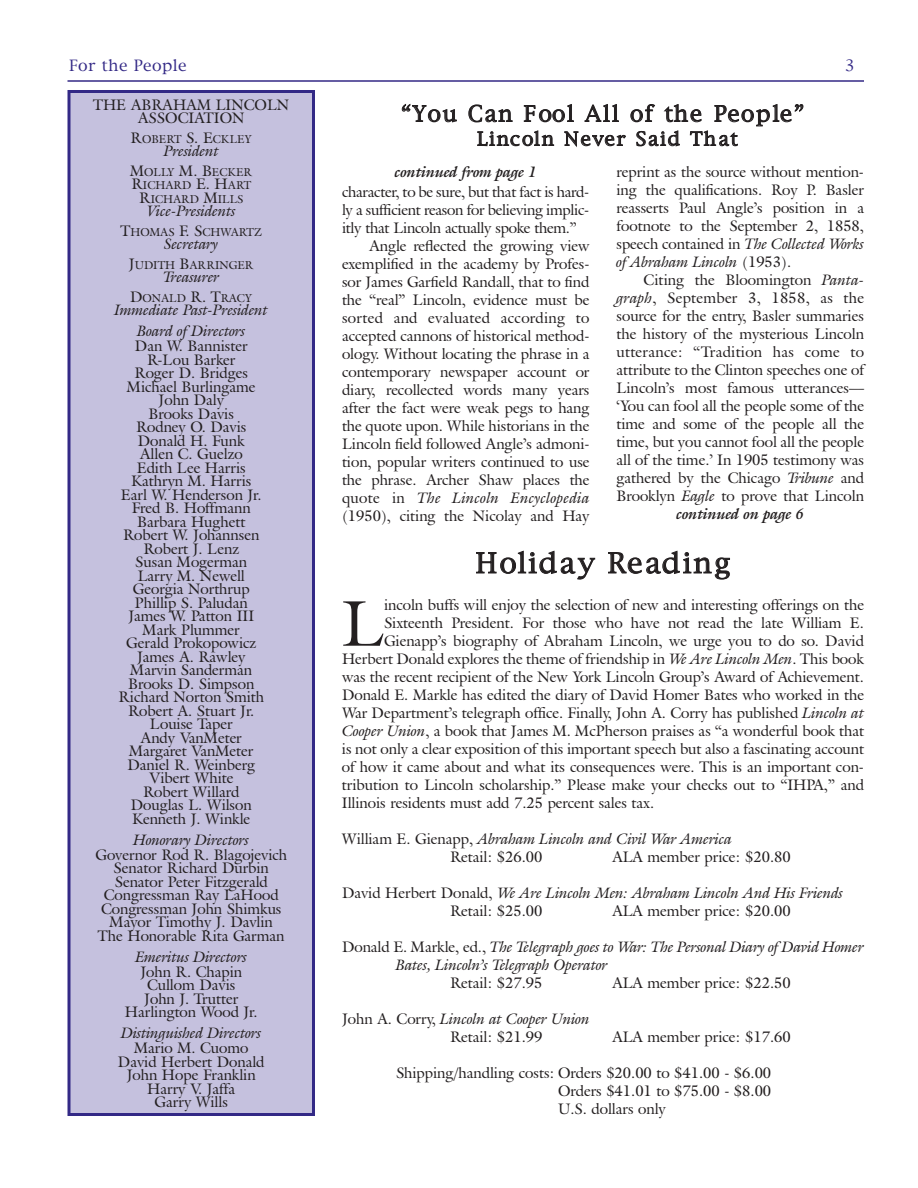
<style>
.page{position:relative;width:918px;height:1188px;background:#fff}
.page>*{position:absolute;margin:0;border:0;box-sizing:border-box;transform-origin:0 0}
.t1{font:63.75px "Galliard IT Cby BT";color:#231f20}
.t2{font:27px "New York";letter-spacing:.06em;color:#231f20}
.t3{font:21px "New York";letter-spacing:.08em;color:#231f20}
.t4{font:18px "New York";letter-spacing:.075em;color:#231f20}
.t5{font:15px/13.5px "Galliard IT Cby BT";color:#231f20;text-align:center}
.t6{font:italic 15px/18px "Galliard IT Cby BT";color:#231f20}
.t7{font:15px "Galliard IT Cby BT";letter-spacing:.02em;color:#231f20}
.t8{font:italic 700 15px "Galliard IT Cby BT";color:#231f20}
.t9{font:italic 15px "Galliard IT Cby BT";letter-spacing:.02em;color:#231f20}
.t10{font:15px "New York";letter-spacing:.025em;color:#332986}
.t11{font:11.25px/13.5px "Galliard IT Cby BT";color:#231f20;text-align:center}
.s1{font-size:15px}
.s2{font-style:normal}
.s3{font-style:italic}
</style>
<div class="page">
<div style="left:69px;top:91px;width:245px;height:1023px;background:#c5c1de"></div>
<div style="left:68px;top:90px;width:247px;height:1026px;border:3px solid #332986"></div>
<hr style="left:68px;top:80px;width:796px;height:2px;background:#332986">
<p class="t10" style="left:69px;top:57px;width:119px">For the People</p>
<p class="t10" style="left:845px;top:57px;width:12px">3</p>
<p class="t5" style="left:93px;top:98px;width:198px">THE ABRAHAM LINCOLN<br>ASSOCIATION</p>
<p class="t11" style="left:131px;top:132px;width:123px"><span class="s1">R</span>OBERT <span class="s1">S. E</span>CKLEY</p>
<p class="t6" style="left:164px;top:142px;width:57px">President</p>
<p class="t11" style="left:130px;top:165px;width:124px"><span class="s1">M</span>OLLY <span class="s1">M. B</span>ECKER<br><span class="s1">R</span>ICHARD <span class="s1">E. H</span>ART<br><span class="s1">R</span>ICHARD <span class="s1">M</span>ILLS</p>
<p class="t6" style="left:147px;top:202px;width:90px">Vice-Presidents</p>
<p class="t11" style="left:120px;top:225px;width:143px"><span class="s1">T</span>HOMAS <span class="s1">F. S</span>CHWARTZ</p>
<p class="t6" style="left:164px;top:235px;width:56px">Secretary</p>
<p class="t11" style="left:129px;top:258px;width:126px"><span class="s1">J</span>UDITH <span class="s1">B</span>ARRINGER</p>
<p class="t6" style="left:163px;top:268px;width:58px">Treasurer</p>
<p class="t11" style="left:130px;top:291px;width:124px"><span class="s1">D</span>ONALD <span class="s1">R. T</span>RACY</p>
<p class="t6" style="left:115px;top:299px;width:155px;line-height:21px;text-align:center">Immediate Past-President<br>Board of Directors</p>
<p class="t5" style="left:118px;top:339px;width:147px">Dan W. Bannister<br>R-Lou Barker<br>Roger D. Bridges<br>Michael Burlingame<br>John Daly<br>Brooks Davis<br>Rodney O. Davis<br>Donald H. Funk<br>Allen C. Guelzo<br>Edith Lee Harris<br>Kathryn M. Harris<br>Earl W. Henderson Jr.<br>Fred B. Hoffmann<br>Barbara Hughett<br>Robert W. Johannsen<br>Robert J. Lenz<br>Susan Mogerman<br>Larry M. Newell<br>Georgia Northrup<br>Phillip S. Paludan<br>James W. Patton III<br>Mark Plummer<br>Gerald Prokopowicz<br>James A. Rawley<br>Marvin Sanderman<br>Brooks D. Simpson<br>Richard Norton Smith<br>Robert A. Stuart Jr.<br>Louise Taper<br>Andy VanMeter<br>Margaret VanMeter<br>Daniel R. Weinberg<br>Vibert White<br>Robert Willard<br>Douglas L. Wilson<br>Kenneth J. Winkle</p>
<p class="t6" style="left:134px;top:830px;width:117px">Honorary Directors</p>
<p class="t5" style="left:95px;top:848px;width:193px">Governor Rod R. Blagojevich<br>Senator Richard Durbin<br>Senator Peter Fitzgerald<br>Congressman Ray LaHood<br>Congressman John Shimkus<br>Mayor Timothy J. Davlin<br>The Honorable Rita Garman</p>
<p class="t6" style="left:135px;top:947px;width:113px">Emeritus Directors</p>
<p class="t5" style="left:125px;top:965px;width:134px">John R. Chapin<br>Cullom Davis<br>John J. Trutter<br>Harlington Wood Jr.</p>
<p class="t6" style="left:121px;top:1024px;width:142px">Distinguished Directors</p>
<p class="t5" style="left:118px;top:1041px;width:148px">Mario M. Cuomo<br>David Herbert Donald<br>John Hope Franklin<br>Harry V. Jaffa<br>Garry Wills</p>
<h3 class="t3" style="left:401px;top:102px;width:406px">“You Can Fool All of the People”</h3>
<p class="t4" style="left:477px;top:128px;width:262px">Lincoln Never Said That</p>
<p class="t8" style="left:395px;top:163px;width:143px">continued from page 1</p>
<p class="t5" style="left:342px;top:185px;width:249px">character, to be sure, but that fact is hard-</p>
<p class="t5" style="left:342px;top:203px;width:249px">ly a sufficient reason for believing implic-</p>
<p class="t5" style="left:342px;top:221px;width:236px">itly that Lincoln actually spoke them.”</p>
<p class="t5" style="left:369px;top:239px;width:222px">Angle reflected the growing view</p>
<p class="t5" style="left:342px;top:257px;width:249px">exemplified in the academy by Profes-</p>
<p class="t5" style="left:342px;top:275px;width:249px">sor James Garfield Randall, that to find</p>
<p class="t5" style="left:342px;top:293px;width:249px">the “real” Lincoln, evidence must be</p>
<p class="t7" style="left:342px;top:309px;width:249px">sorted and evaluated according to</p>
<p class="t5" style="left:342px;top:329px;width:249px">accepted cannons of historical method-</p>
<p class="t5" style="left:342px;top:347px;width:249px">ology. Without locating the phrase in a</p>
<p class="t5" style="left:342px;top:365px;width:249px">contemporary newspaper account or</p>
<p class="t5" style="left:342px;top:383px;width:249px">diary, recollected words many years</p>
<p class="t5" style="left:342px;top:401px;width:249px">after the fact were weak pegs to hang</p>
<p class="t5" style="left:342px;top:419px;width:249px">the quote upon. While historians in the</p>
<p class="t5" style="left:342px;top:437px;width:249px">Lincoln field followed Angle’s admoni-</p>
<p class="t5" style="left:342px;top:455px;width:249px">tion, popular writers continued to use</p>
<p class="t5" style="left:342px;top:473px;width:249px">the phrase. Archer Shaw places the</p>
<p class="t9" style="left:342px;top:489px;width:249px"><span class="s2">quote in</span> The Lincoln Encyclopedia</p>
<p class="t5" style="left:342px;top:509px;width:249px">(1950), citing the Nicolay and Hay</p>
<p class="t5" style="left:616px;top:163px;width:249px;line-height:18px;text-align:justify">reprint as the source without mention&shy;ing the qualifications. Roy P. Basler reasserts Paul Angle’s position in a footnote to the September 2, 1858, speech contained in <span class="s3">The Collected Works of Abraham Lincoln</span> (1953).</p>
<p class="t5" style="left:644px;top:273px;width:222px">Citing the Bloomington <span class="s3">Panta-</span></p>
<p class="t7" style="left:617px;top:289px;width:249px"><span class="s3">graph</span>, September 3, 1858, as the</p>
<p class="t5" style="left:616px;top:309px;width:249px">source for the entry, Basler summaries</p>
<p class="t5" style="left:616px;top:327px;width:249px">the history of the mysterious Lincoln</p>
<p class="t7" style="left:616px;top:343px;width:249px">utterance: “Tradition has come to</p>
<p class="t5" style="left:616px;top:363px;width:249px">attribute to the Clinton speeches one of</p>
<p class="t5" style="left:616px;top:381px;width:249px">Lincoln’s most famous utterances—</p>
<p class="t5" style="left:616px;top:399px;width:249px">‘You can fool all the people some of the</p>
<p class="t5" style="left:616px;top:417px;width:249px">time and some of the people all the</p>
<p class="t5" style="left:616px;top:435px;width:249px">time, but you cannot fool all the people</p>
<p class="t5" style="left:616px;top:453px;width:249px">all of the time.’ In 1905 testimony was</p>
<p class="t5" style="left:616px;top:471px;width:249px">gathered by the Chicago <span class="s3">Tribune</span> and</p>
<p class="t5" style="left:617px;top:489px;width:249px">Brooklyn <span class="s3">Eagle</span> to prove that Lincoln</p>
<p class="t8" style="left:677px;top:505px;width:129px">continued on page 6</p>
<h2 class="t2" style="left:476px;top:547px;width:256px">Holiday Reading</h2>
<h1 class="t1" style="left:342px;top:586px;width:44px">L</h1>
<p class="t5" style="left:384px;top:598px;width:482px">incoln buffs will enjoy the selection of new and interesting offerings on the</p>
<p class="t5" style="left:384px;top:616px;width:482px">Sixteenth President. For those who have not read the late William E.</p>
<p class="t5" style="left:384px;top:634px;width:482px">Gienapp’s biography of Abraham Lincoln, we urge you to do so. David</p>
<p class="t5" style="left:342px;top:652px;width:524px">Herbert Donald explores the theme of friendship in <span class="s3">We Are Lincoln Men</span>. This book</p>
<p class="t5" style="left:342px;top:670px;width:523px">was the recent recipient of the New York Lincoln Group’s Award of Achievement.</p>
<p class="t5" style="left:342px;top:688px;width:524px">Donald E. Markle has edited the diary of David Homer Bates who worked in the</p>
<p class="t5" style="left:342px;top:706px;width:524px">War Department’s telegraph office. Finally, John A. Corry has published <span class="s3">Lincoln at</span></p>
<p class="t5" style="left:342px;top:724px;width:524px"><span class="s3">Cooper Union</span>, a book that James M. McPherson praises as “a wonderful book that</p>
<p class="t5" style="left:342px;top:742px;width:524px">is not only a clear exposition of this important speech but also a fascinating account</p>
<p class="t5" style="left:342px;top:760px;width:523px">of how it came about and what its consequences were. This is an important con-</p>
<p class="t5" style="left:342px;top:778px;width:524px">tribution to Lincoln scholarship.” Please make your checks out to “IHPA,” and</p>
<p class="t5" style="left:342px;top:796px;width:314px">Illinois residents must add 7.25 percent sales tax.</p>
<p class="t6" style="left:450px;top:830px;width:283px;text-indent:-108px"><span class="s2">William E. Gienapp,</span> Abraham Lincoln and Civil War America<br><span class="s2">Retail: $26.00</span></p>
<p class="t5" style="left:612px;top:850px;width:180px">ALA member price: $20.80</p>
<p class="t6" style="left:450px;top:884px;width:395px;text-indent:-108px"><span class="s2">David Herbert Donald,</span> We Are Lincoln Men: Abraham Lincoln And His Friends<br><span class="s2">Retail: $25.00</span></p>
<p class="t5" style="left:612px;top:904px;width:180px">ALA member price: $20.00</p>
<p class="t6" style="left:396px;top:938px;width:470px;text-indent:-54px"><span class="s2">Donald E. Markle, ed.,</span> The Telegraph goes to War: The Personal Diary of David Homer<br>Bates, Lincoln’s Telegraph Operator</p>
<p class="t5" style="left:450px;top:976px;width:94px">Retail: $27.95</p>
<p class="t5" style="left:612px;top:976px;width:180px">ALA member price: $22.50</p>
<p class="t5" style="left:450px;top:1010px;width:141px;line-height:18px;text-align:left;text-indent:-108px">John A. Corry, <span class="s3">Lincoln at Cooper Union<br></span>Retail: $21.99</p>
<p class="t5" style="left:612px;top:1030px;width:180px">ALA member price: $17.60</p>
<p class="t5" style="left:558px;top:1064px;width:215px;line-height:18px;text-align:justify;text-indent:-162px">Shipping/handling costs: Orders $20.00 to $41.00 - $6.00<br>Orders $41.01 to $75.00 - $8.00<br>U.S. dollars only</p>
</div>
